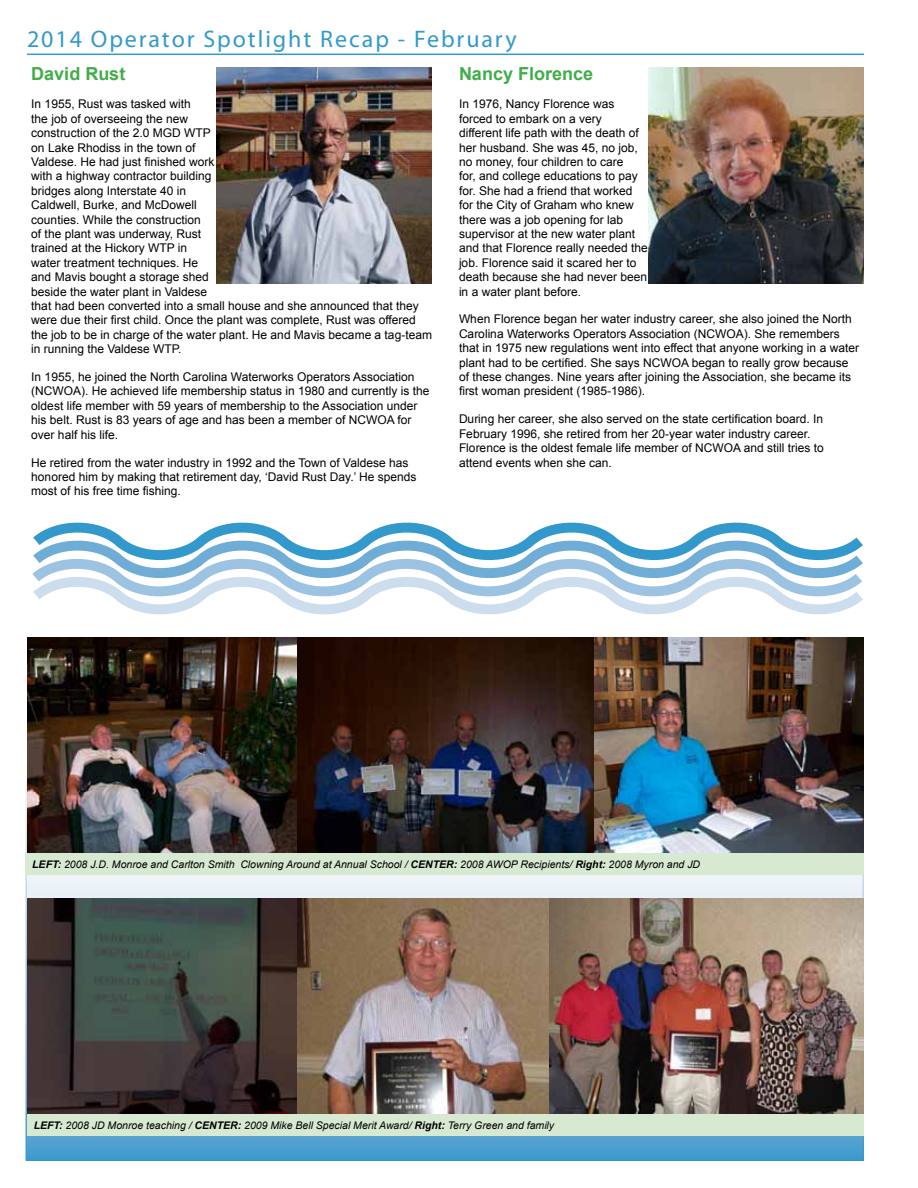
<style>
.page{position:relative;width:918px;height:1188px;background:#fff}
.page>*{position:absolute;margin:0;border:0;box-sizing:border-box;transform-origin:0 0}
.t1{font:24px "Myriad Pro";letter-spacing:.08em;color:#39c}
.t2{font:700 18px "Arial";color:#41ad49}
.t3{font:12px/14.4px "Arial";color:#000}
.t4{font:italic 10.5px "Arial";color:#000}
.s1{font-weight:700}
</style>
<div class="page">
<hr style="left:27px;top:54px;width:837px;height:1px;background:#39c">
<img style="left:216px;top:67px;width:216px;height:216px">
<img style="left:648px;top:67px;width:216px;height:216px">
<svg style="left:52px;top:522px;width:710px;height:5px"></svg>
<svg style="left:33px;top:527px;width:830px;height:36px"></svg>
<svg style="left:32px;top:563px;width:831px;height:52px"></svg>
<svg style="left:29px;top:875px;width:832px;height:283px;background:#9dc7e1"></svg>
<img style="left:27px;top:638px;width:837px;height:216px">
<div style="left:26px;top:854px;width:838px;height:21px;background:#d8e9d2"></div>
<img style="left:27px;top:899px;width:837px;height:216px">
<div style="left:27px;top:1115px;width:837px;height:21px;background:#d8e9d2"></div>
<h1 class="t1" style="left:27px;top:24px;width:491px">2014 Operator Spotlight Recap - February</h1>
<h2 class="t2" style="left:31px;top:62px;width:96px">David Rust</h2>
<p class="t3" style="left:31px;top:97px;width:402px">In 1955, Rust was tasked with<br>the job of overseeing the new<br>construction of the 2.0 MGD WTP<br>on Lake Rhodiss in the town of<br>Valdese. He had just finished work<br>with a highway contractor building<br>bridges along Interstate 40 in<br>Caldwell, Burke, and McDowell<br>counties. While the construction<br>of the plant was underway, Rust<br>trained at the Hickory WTP in<br>water treatment techniques. He<br>and Mavis bought a storage shed<br>beside the water plant in Valdese<br>that had been converted into a small house and she announced that they were due their first child. Once the plant was complete, Rust was offered the job to be in charge of the water plant. He and Mavis became a tag-team in running the Valdese WTP.</p>
<p class="t3" style="left:31px;top:370px;width:400px">In 1955, he joined the North Carolina Waterworks Operators Association (NCWOA). He achieved life membership status in 1980 and currently is the oldest life member with 59 years of membership to the Association under his belt. Rust is 83 years of age and has been a member of NCWOA for over half his life.</p>
<p class="t3" style="left:31px;top:455px;width:387px">He retired from the water industry in 1992 and the Town of Valdese has honored him by making that retirement day, ‘David Rust Day.’ He spends most of his free time fishing.</p>
<h2 class="t2" style="left:459px;top:62px;width:136px">Nancy Florence</h2>
<p class="t3" style="left:459px;top:97px;width:190px">In 1976, Nancy Florence was forced to embark on a very different life path with the death of her husband. She was 45, no job, no money, four children to care<br>for, and college educations to pay for. She had a friend that worked for the City of Graham who knew there was a job opening for lab supervisor at the new water plant and that Florence really needed the job. Florence said it scared her to death because she had never been in a water plant before.</p>
<p class="t3" style="left:459px;top:312px;width:402px">When Florence began her water industry career, she also joined the North Carolina Waterworks Operators Association (NCWOA). She remembers that in 1975 new regulations went into effect that anyone working in a water plant had to be certified. She says NCWOA began to really grow because of these changes. Nine years after joining the Association, she became its first woman president (1985-1986).</p>
<p class="t3" style="left:459px;top:412px;width:366px">During her career, she also served on the state certification board. In February 1996, she retired from her 20-year water industry career.<br>Florence is the oldest female life member of NCWOA and still tries to attend events when she can.</p>
<p class="t4" style="left:32px;top:858px;width:669px"><span class="s1">LEFT:</span> 2008 J.D. Monroe and Carlton Smith Clowning Around at Annual School / <span class="s1">CENTER:</span> 2008 AWOP Recipients/ <span class="s1">Right:</span> 2008 Myron and JD</p>
<p class="t4" style="left:34px;top:1119px;width:522px"><span class="s1">LEFT:</span> 2008 JD Monroe teaching / <span class="s1">CENTER:</span> 2009 Mike Bell Special Merit Award/ <span class="s1">Right:</span> Terry Green and family</p>
</div>
